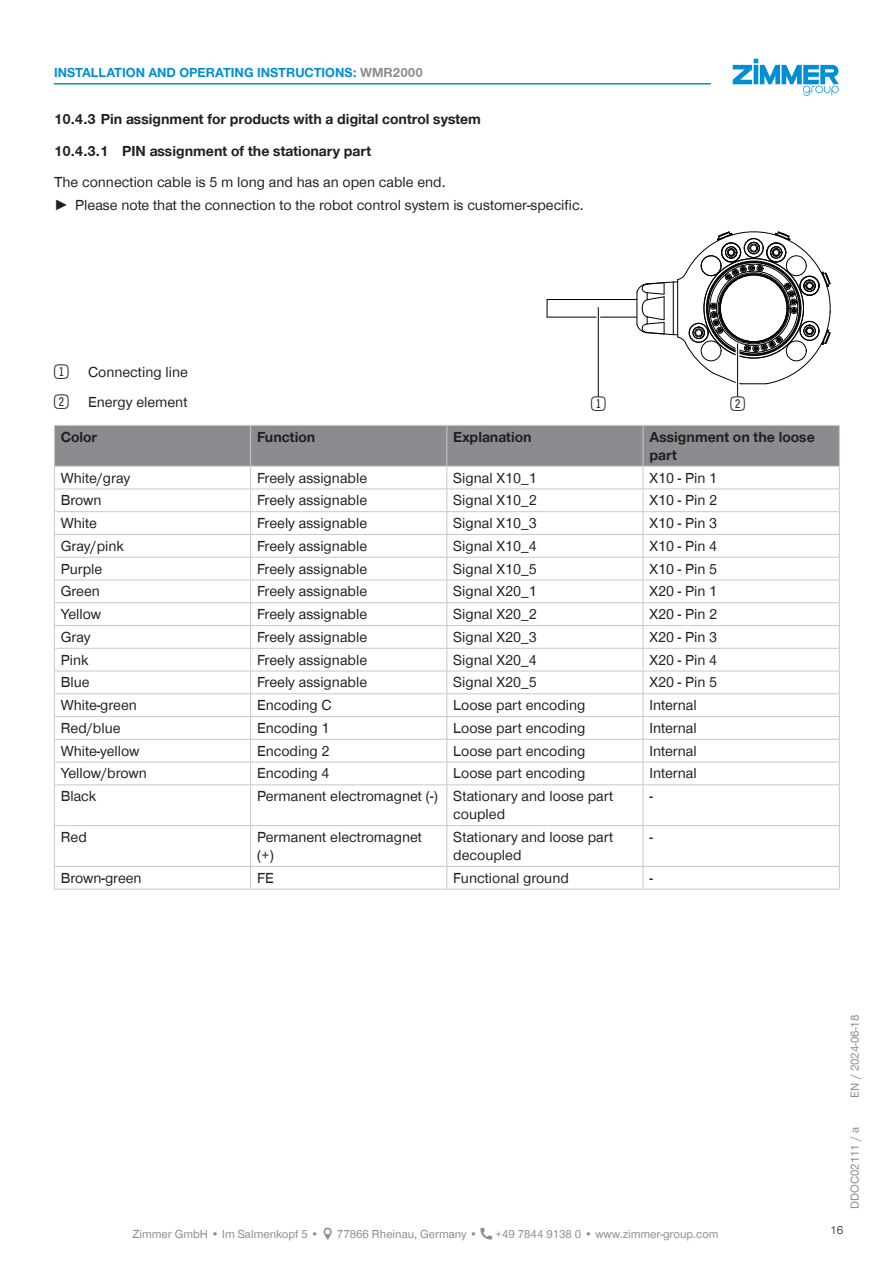
<style>
.page{position:relative;width:893px;height:1263px;background:#fff}
.page>*{position:absolute;margin:0;border:0;box-sizing:border-box;transform-origin:0 0}
.t1{font:24px "Double Digits Super Square";color:#231f20}
.CB_AF_TD-Text{font:15px/18px "Zimmer Group Sans Global";color:#231f20}
.CB_AF_TD-Text-2{font:700 15px/18px "Zimmer Group Sans Global";color:#231f20}
.CB_AF_TD-Kopfzeile{font:700 13.5px "Zimmer Group Sans Global";color:#008fd5}
.CB_AF_TD-Fusszeile{font:12px "Zimmer Group Sans Global";color:#8a8c8f}
.CB_AF_TD-Seitenrand{font:12px "Zimmer Group Sans";color:#8a8c8f}
.CB_AF_Seitenzahl_rechts{font:300 12px "Zimmer Group Sans";color:#231f20}
.s1{color:#8a8c8f}
.s2{font-family:"Zimmer Group Sans"}
</style>
<div class="page">
<svg style="left:733px;top:59px;width:106px;height:37px"></svg>
<svg style="left:547px;top:300px;width:1px;height:17px"></svg>
<hr style="left:547px;top:317px;width:90px;height:1px;background:#000001">
<hr style="left:547px;top:299px;width:90px;height:1px;background:#000001">
<svg style="left:636px;top:231px;width:195px;height:154px"></svg>
<svg style="left:596px;top:307px;width:4px;height:90px"></svg>
<hr style="left:598px;top:307px;width:1px;height:90px;background:#231f20">
<hr style="left:736px;top:343px;width:3px;height:54px;background:#fff">
<hr style="left:737px;top:343px;width:1px;height:54px;background:#231f20">
<svg style="left:54px;top:425px;width:786px;height:359px"></svg>
<hr style="left:54px;top:784px;width:197px;height:1px;background:#c7c8ca">
<hr style="left:54px;top:785px;width:1px;height:40px;background:#c7c8ca">
<hr style="left:251px;top:784px;width:196px;height:1px;background:#c7c8ca">
<hr style="left:250px;top:785px;width:1px;height:40px;background:#c7c8ca">
<hr style="left:447px;top:784px;width:196px;height:1px;background:#c7c8ca">
<hr style="left:446px;top:785px;width:1px;height:40px;background:#c7c8ca">
<hr style="left:643px;top:784px;width:197px;height:1px;background:#c7c8ca">
<hr style="left:643px;top:785px;width:1px;height:40px;background:#c7c8ca">
<hr style="left:839px;top:785px;width:1px;height:40px;background:#c7c8ca">
<hr style="left:54px;top:825px;width:197px;height:1px;background:#c7c8ca">
<hr style="left:54px;top:826px;width:1px;height:40px;background:#c7c8ca">
<hr style="left:251px;top:825px;width:196px;height:1px;background:#c7c8ca">
<hr style="left:250px;top:826px;width:1px;height:40px;background:#c7c8ca">
<hr style="left:447px;top:825px;width:196px;height:1px;background:#c7c8ca">
<hr style="left:446px;top:826px;width:1px;height:40px;background:#c7c8ca">
<hr style="left:643px;top:825px;width:197px;height:1px;background:#c7c8ca">
<hr style="left:643px;top:826px;width:1px;height:40px;background:#c7c8ca">
<hr style="left:839px;top:826px;width:1px;height:40px;background:#c7c8ca">
<hr style="left:54px;top:866px;width:197px;height:1px;background:#c7c8ca">
<svg style="left:54px;top:867px;width:1px;height:22px"></svg>
<hr style="left:251px;top:866px;width:196px;height:1px;background:#c7c8ca">
<svg style="left:250px;top:867px;width:1px;height:22px"></svg>
<hr style="left:447px;top:866px;width:196px;height:1px;background:#c7c8ca">
<svg style="left:446px;top:867px;width:1px;height:22px"></svg>
<hr style="left:643px;top:866px;width:197px;height:1px;background:#c7c8ca">
<svg style="left:643px;top:867px;width:1px;height:22px"></svg>
<svg style="left:839px;top:867px;width:1px;height:22px"></svg>
<hr style="left:54px;top:889px;width:197px;height:1px;background:#c7c8ca">
<hr style="left:251px;top:889px;width:196px;height:1px;background:#c7c8ca">
<hr style="left:447px;top:889px;width:196px;height:1px;background:#c7c8ca">
<hr style="left:643px;top:889px;width:197px;height:1px;background:#c7c8ca">
<hr style="left:54px;top:83px;width:657px;height:2px;background:#008fd5">
<p class="CB_AF_TD-Kopfzeile" style="left:54px;top:65px;width:371px">INSTALLATION AND OPERATING INSTRUCTIONS: <span class="s1">WMR2000</span></p>
<p class="CB_AF_TD-Text-2" style="left:54px;top:110px;width:429px">10.4.3 Pin assignment for products with a digital control system</p>
<p class="CB_AF_TD-Text-2" style="left:54px;top:141px;width:319px">10.4.3.1 PIN assignment of the stationary part</p>
<p class="CB_AF_TD-Text" style="left:54px;top:173px;width:393px">The connection cable is 5 m long and has an open cable end.</p>
<p class="CB_AF_TD-Text" style="left:54px;top:195px;width:531px"><span class="s2">►</span> Please note that the connection to the robot control system is customer-specific.</p>
<p class="t1" style="left:54px;top:361px;width:20px">1</p>
<p class="CB_AF_TD-Text" style="left:88px;top:363px;width:101px">Connecting line</p>
<p class="t1" style="left:54px;top:391px;width:20px">2</p>
<p class="CB_AF_TD-Text" style="left:88px;top:392px;width:101px">Energy element</p>
<p class="t1" style="left:591px;top:393px;width:20px">1</p>
<p class="t1" style="left:730px;top:393px;width:20px">2</p>
<p class="CB_AF_TD-Text-2" style="left:61px;top:428px;width:38px">Color</p>
<p class="CB_AF_TD-Text-2" style="left:257px;top:428px;width:60px">Function</p>
<p class="CB_AF_TD-Text-2" style="left:453px;top:428px;width:80px">Explanation</p>
<p class="CB_AF_TD-Text-2" style="left:649px;top:428px;width:167px">Assignment on the loose part</p>
<p class="CB_AF_TD-Text" style="left:61px;top:468px;width:71px">White/gray</p>
<p class="CB_AF_TD-Text" style="left:257px;top:468px;width:112px">Freely assignable</p>
<p class="CB_AF_TD-Text" style="left:453px;top:468px;width:85px">Signal X10_1</p>
<p class="CB_AF_TD-Text" style="left:649px;top:468px;width:69px">X10 - Pin 1</p>
<p class="CB_AF_TD-Text" style="left:61px;top:491px;width:42px">Brown</p>
<p class="CB_AF_TD-Text" style="left:257px;top:491px;width:112px">Freely assignable</p>
<p class="CB_AF_TD-Text" style="left:453px;top:491px;width:85px">Signal X10_2</p>
<p class="CB_AF_TD-Text" style="left:649px;top:491px;width:69px">X10 - Pin 2</p>
<p class="CB_AF_TD-Text" style="left:61px;top:514px;width:38px">White</p>
<p class="CB_AF_TD-Text" style="left:257px;top:514px;width:112px">Freely assignable</p>
<p class="CB_AF_TD-Text" style="left:453px;top:514px;width:85px">Signal X10_3</p>
<p class="CB_AF_TD-Text" style="left:649px;top:514px;width:69px">X10 - Pin 3</p>
<p class="CB_AF_TD-Text" style="left:61px;top:537px;width:65px">Gray/pink</p>
<p class="CB_AF_TD-Text" style="left:257px;top:537px;width:112px">Freely assignable</p>
<p class="CB_AF_TD-Text" style="left:453px;top:537px;width:85px">Signal X10_4</p>
<p class="CB_AF_TD-Text" style="left:649px;top:537px;width:69px">X10 - Pin 4</p>
<p class="CB_AF_TD-Text" style="left:61px;top:559px;width:43px">Purple</p>
<p class="CB_AF_TD-Text" style="left:257px;top:559px;width:112px">Freely assignable</p>
<p class="CB_AF_TD-Text" style="left:453px;top:559px;width:85px">Signal X10_5</p>
<p class="CB_AF_TD-Text" style="left:649px;top:559px;width:69px">X10 - Pin 5</p>
<p class="CB_AF_TD-Text" style="left:61px;top:582px;width:41px">Green</p>
<p class="CB_AF_TD-Text" style="left:257px;top:582px;width:112px">Freely assignable</p>
<p class="CB_AF_TD-Text" style="left:453px;top:582px;width:85px">Signal X20_1</p>
<p class="CB_AF_TD-Text" style="left:649px;top:582px;width:69px">X20 - Pin 1</p>
<p class="CB_AF_TD-Text" style="left:61px;top:605px;width:42px">Yellow</p>
<p class="CB_AF_TD-Text" style="left:257px;top:605px;width:112px">Freely assignable</p>
<p class="CB_AF_TD-Text" style="left:453px;top:605px;width:85px">Signal X20_2</p>
<p class="CB_AF_TD-Text" style="left:649px;top:605px;width:69px">X20 - Pin 2</p>
<p class="CB_AF_TD-Text" style="left:61px;top:628px;width:31px">Gray</p>
<p class="CB_AF_TD-Text" style="left:257px;top:628px;width:112px">Freely assignable</p>
<p class="CB_AF_TD-Text" style="left:453px;top:628px;width:85px">Signal X20_3</p>
<p class="CB_AF_TD-Text" style="left:649px;top:628px;width:69px">X20 - Pin 3</p>
<p class="CB_AF_TD-Text" style="left:61px;top:650px;width:29px">Pink</p>
<p class="CB_AF_TD-Text" style="left:257px;top:650px;width:112px">Freely assignable</p>
<p class="CB_AF_TD-Text" style="left:453px;top:650px;width:85px">Signal X20_4</p>
<p class="CB_AF_TD-Text" style="left:649px;top:650px;width:69px">X20 - Pin 4</p>
<p class="CB_AF_TD-Text" style="left:61px;top:673px;width:30px">Blue</p>
<p class="CB_AF_TD-Text" style="left:257px;top:673px;width:112px">Freely assignable</p>
<p class="CB_AF_TD-Text" style="left:453px;top:673px;width:85px">Signal X20_5</p>
<p class="CB_AF_TD-Text" style="left:649px;top:673px;width:69px">X20 - Pin 5</p>
<p class="CB_AF_TD-Text" style="left:61px;top:696px;width:78px">White-green</p>
<p class="CB_AF_TD-Text" style="left:257px;top:696px;width:76px">Encoding C</p>
<p class="CB_AF_TD-Text" style="left:453px;top:696px;width:134px">Loose part encoding</p>
<p class="CB_AF_TD-Text" style="left:649px;top:696px;width:49px">Internal</p>
<p class="CB_AF_TD-Text" style="left:61px;top:719px;width:61px">Red/blue</p>
<p class="CB_AF_TD-Text" style="left:257px;top:719px;width:74px">Encoding 1</p>
<p class="CB_AF_TD-Text" style="left:453px;top:719px;width:134px">Loose part encoding</p>
<p class="CB_AF_TD-Text" style="left:649px;top:719px;width:49px">Internal</p>
<p class="CB_AF_TD-Text" style="left:61px;top:741px;width:80px">White-yellow</p>
<p class="CB_AF_TD-Text" style="left:257px;top:741px;width:74px">Encoding 2</p>
<p class="CB_AF_TD-Text" style="left:453px;top:741px;width:134px">Loose part encoding</p>
<p class="CB_AF_TD-Text" style="left:649px;top:741px;width:49px">Internal</p>
<p class="CB_AF_TD-Text" style="left:61px;top:764px;width:88px">Yellow/brown</p>
<p class="CB_AF_TD-Text" style="left:257px;top:764px;width:74px">Encoding 4</p>
<p class="CB_AF_TD-Text" style="left:453px;top:764px;width:134px">Loose part encoding</p>
<p class="CB_AF_TD-Text" style="left:649px;top:764px;width:49px">Internal</p>
<p class="CB_AF_TD-Text" style="left:61px;top:787px;width:37px">Black</p>
<p class="CB_AF_TD-Text" style="left:257px;top:787px;width:183px">Permanent electromagnet (-)</p>
<p class="CB_AF_TD-Text" style="left:453px;top:787px;width:162px">Stationary and loose part coupled</p>
<p class="CB_AF_TD-Text" style="left:649px;top:787px;width:5px">-</p>
<p class="CB_AF_TD-Text" style="left:61px;top:828px;width:28px">Red</p>
<p class="CB_AF_TD-Text" style="left:257px;top:828px;width:167px">Permanent electromagnet (+)</p>
<p class="CB_AF_TD-Text" style="left:453px;top:828px;width:162px">Stationary and loose part decoupled</p>
<p class="CB_AF_TD-Text" style="left:649px;top:828px;width:5px">-</p>
<p class="CB_AF_TD-Text" style="left:61px;top:868px;width:82px">Brown-green</p>
<p class="CB_AF_TD-Text" style="left:257px;top:868px;width:18px">FE</p>
<p class="CB_AF_TD-Text" style="left:453px;top:868px;width:117px">Functional ground</p>
<p class="CB_AF_TD-Text" style="left:649px;top:868px;width:5px">-</p>
<p class="CB_AF_TD-Fusszeile" style="left:132px;top:1227px;width:188px">Zimmer GmbH • Im Salmenkopf 5 •</p>
<p class="CB_AF_TD-Fusszeile" style="left:337px;top:1227px;width:142px">77866 Rheinau, Germany •</p>
<p class="CB_AF_TD-Fusszeile" style="left:496px;top:1227px;width:225px">+49 7844 9138 0 • www.zimmer-group.com</p>
<p class="CB_AF_TD-Seitenrand" style="left:847px;top:1097px;width:84px;rotate:-90deg">EN / 2024-06-18</p>
<p class="CB_AF_TD-Seitenrand" style="left:847px;top:1209px;width:83px;rotate:-90deg">DDOC02111 / a</p>
<p class="CB_AF_Seitenzahl_rechts" style="left:830px;top:1222px;width:15px">16</p>
</div>
